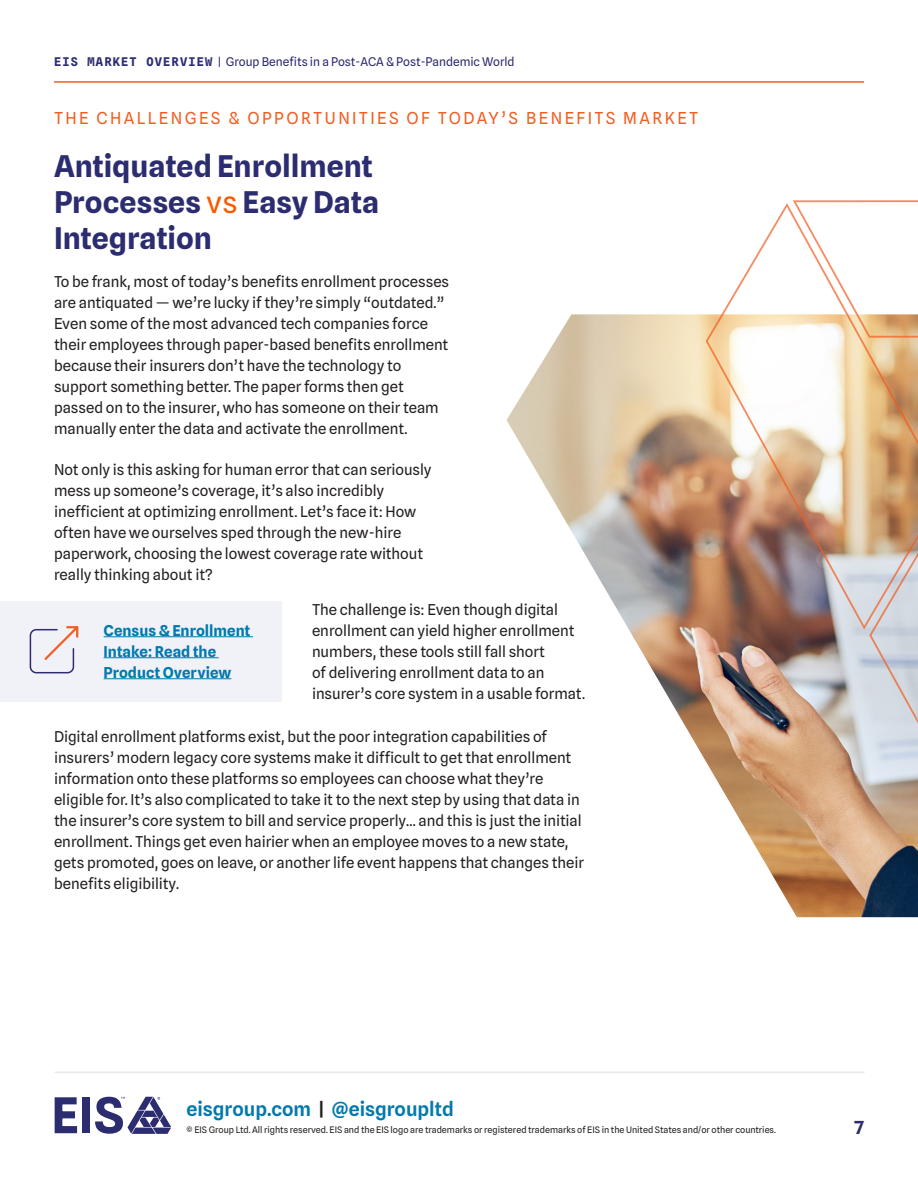
<style>
.page{position:relative;width:918px;height:1188px;background:#fff}
.page>*{position:absolute;margin:0;border:0;box-sizing:border-box;transform-origin:0 0}
.Heading_2{font:700 30px/36px "Spline Sans";color:#2c2c71}
.t1{font:600 19.5px "Spline Sans";color:#007aaf}
.t2{font:700 18px "Spline Sans Mono";color:#2c2c71}
.t3{font:16.5px "Spline Sans";letter-spacing:.15em;color:#f25d21}
.Paragraph{font:15px/21px "Spline Sans";color:#231f20}
.Paragraph-2{font:700 15px/21px "Spline Sans";color:#007aaf}
.t4{font:12px "Spline Sans";color:#2c2c71}
.t5{font:9px "Spline Sans";color:#231f20}
.s1{font-family:"Spline Sans Mono";font-weight:700}
.s2{font-weight:400;color:#f55c00}
.s3{color:#231f20}
</style>
<div class="page">
<hr style="left:55px;top:1072px;width:810px;height:1px;background:#e7e8e9">
<svg style="left:55px;top:1097px;width:22px;height:36px"></svg>
<div style="left:82px;top:1097px;width:8px;height:36px;background:#2c2c71"></div>
<svg style="left:95px;top:1097px;width:76px;height:37px"></svg>
<hr style="left:54px;top:81px;width:810px;height:2px;background:#f25d21">
<img style="left:507px;top:314px;width:361px;height:603px">
<svg style="left:793px;top:200px;width:125px;height:2px"></svg>
<img style="left:705px;top:202px;width:213px;height:429px">
<svg style="left:868px;top:496px;width:50px;height:422px;background:#b4ada9"></svg>
<div style="left:0;top:601px;width:282px;height:100px;background:#f1f2f8"></div>
<hr style="left:104px;top:636px;width:149px;height:1px;background:#007aaf">
<hr style="left:104px;top:657px;width:115px;height:1px;background:#007aaf">
<hr style="left:104px;top:678px;width:127px;height:1px;background:#007aaf">
<svg style="left:29px;top:626px;width:50px;height:48px"></svg>
<p class="t4" style="left:54px;top:54px;width:462px"><span class="s1">EIS MARKET OVERVIEW</span> | Group Benefits in a Post-ACA &amp; Post-Pandemic World</p>
<p class="t3" style="left:54px;top:108px;width:646px">THE CHALLENGES &amp; OPPORTUNITIES OF TODAY’S BENEFITS MARKET</p>
<p class="Heading_2" style="left:54px;top:148px;width:327px">Antiquated Enrollment<br>Processes <span class="s2">vs</span> Easy Data<br>Integration</p>
<p class="Paragraph" style="left:54px;top:271px;width:397px">To be frank, most of today’s benefits enrollment processes are antiquated — we’re lucky if they’re simply “outdated.” Even some of the most advanced tech companies force their employees through paper-based benefits enrollment because their insurers don’t have the technology to support something better. The paper forms then get passed on to the insurer, who has someone on their team manually enter the data and activate the enrollment.</p>
<p class="Paragraph" style="left:54px;top:459px;width:379px">Not only is this asking for human error that can seriously mess up someone’s coverage, it’s also incredibly inefficient at optimizing enrollment. Let’s face it: How often have we ourselves sped through the new-hire paperwork, choosing the lowest coverage rate without really thinking about it?</p>
<p class="Paragraph" style="left:312px;top:599px;width:275px">The challenge is: Even though digital enrollment can yield higher enrollment numbers, these tools still fall short<br>of delivering enrollment data to an insurer’s core system in a usable format.</p>
<p class="Paragraph" style="left:54px;top:726px;width:532px">Digital enrollment platforms exist, but the poor integration capabilities of insurers’ modern legacy core systems make it difficult to get that enrollment information onto these platforms so employees can choose what they’re eligible for. It’s also complicated to take it to the next step by using that data in the insurer’s core system to bill and service properly… and this is just the initial enrollment. Things get even hairier when an employee moves to a new state, gets promoted, goes on leave, or another life event happens that changes their benefits eligibility.</p>
<p class="Paragraph-2" style="left:104px;top:620px;width:148px">Census &amp; Enrollment<br>Intake: Read the<br>Product Overview</p>
<h2 class="t1" style="left:187px;top:1096px;width:269px">eisgroup.com <span class="s3">|</span> @eisgroupltd</h2>
<p class="t5" style="left:187px;top:1124px;width:591px">© EIS Group Ltd. All rights reserved. EIS and the EIS logo are trademarks or registered trademarks of EIS in the United States and/or other countries.</p>
<p class="t2" style="left:854px;top:1116px;width:12px">7</p>
</div>
